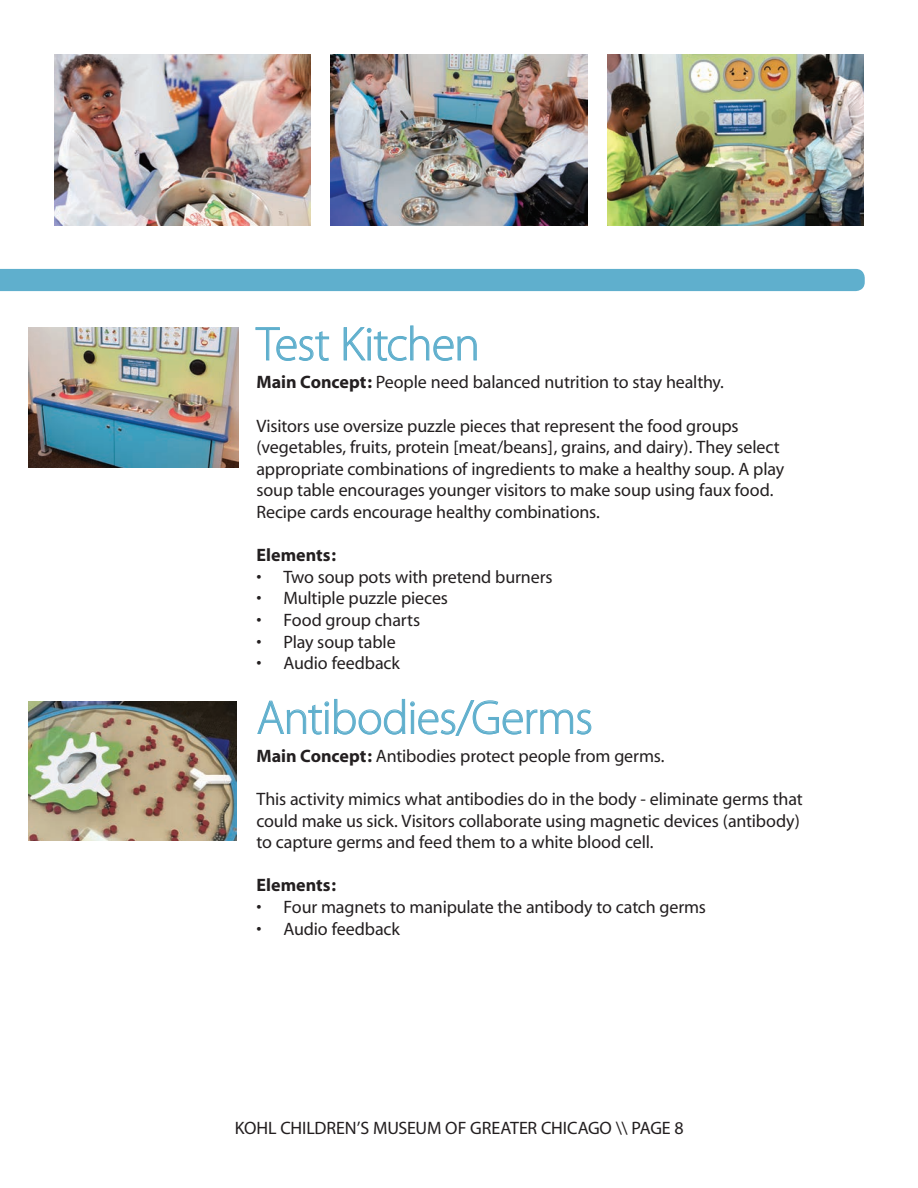
<style>
.page{position:relative;width:918px;height:1188px;background:#fff}
.page>*{position:absolute;margin:0;border:0;box-sizing:border-box;transform-origin:0 0}
.t1{font:300 48px "Myriad Pro";letter-spacing:-.02em;color:#5fafcd}
.t2{font:18px/21.6px "Myriad";letter-spacing:-.01em;color:#231f20}
.t3{font:700 18px "Myriad";color:#231f20}
.s1{font-weight:700}
</style>
<div class="page">
<div style="left:0;top:269px;width:865px;height:22px;background:#5fafcd"></div>
<svg style="left:255px;top:327px;width:74px;height:34px"></svg>
<svg style="left:343px;top:325px;width:134px;height:36px"></svg>
<svg style="left:257px;top:699px;width:335px;height:37px"></svg>
<img style="left:29px;top:328px;width:209px;height:139px">
<img style="left:29px;top:701px;width:208px;height:140px">
<img style="left:331px;top:54px;width:256px;height:171px">
<img style="left:54px;top:54px;width:257px;height:171px">
<img style="left:607px;top:54px;width:257px;height:171px">
<h1 class="t1" style="left:256px;top:315px;width:225px">Test Kitchen</h1>
<p class="t2" style="left:256px;top:372px;width:469px"><span class="s1">Main Concept:</span> People need balanced nutrition to stay healthy.</p>
<p class="t2" style="left:256px;top:416px;width:529px">Visitors use oversize puzzle pieces that represent the food groups (vegetables, fruits, protein [meat/beans], grains, and dairy). They select appropriate combinations of ingredients to make a healthy soup. A play soup table encourages younger visitors to make soup using faux food.<br>Recipe cards encourage healthy combinations.</p>
<p class="t3" style="left:256px;top:546px;width:81px">Elements:</p>
<p class="t2" style="left:256px;top:567px;width:298px">• Two soup pots with pretend burners</p>
<p class="t2" style="left:256px;top:588px;width:193px">• Multiple puzzle pieces</p>
<p class="t2" style="left:256px;top:610px;width:165px">• Food group charts</p>
<p class="t2" style="left:256px;top:632px;width:141px">• Play soup table</p>
<p class="t2" style="left:256px;top:653px;width:145px">• Audio feedback</p>
<h1 class="t1" style="left:256px;top:689px;width:338px">Antibodies/Germs</h1>
<p class="t2" style="left:256px;top:746px;width:410px"><span class="s1">Main Concept:</span> Antibodies protect people from germs.</p>
<p class="t2" style="left:256px;top:789px;width:548px">This activity mimics what antibodies do in the body - eliminate germs that could make us sick. Visitors collaborate using magnetic devices (antibody) to capture germs and feed them to a white blood cell.</p>
<p class="t3" style="left:256px;top:876px;width:81px">Elements:</p>
<p class="t2" style="left:256px;top:897px;width:451px">• Four magnets to manipulate the antibody to catch germs</p>
<p class="t2" style="left:256px;top:919px;width:145px">• Audio feedback</p>
<p class="t2" style="left:235px;top:1118px;width:450px">KOHL CHILDREN’S MUSEUM OF GREATER CHICAGO \\ PAGE 8</p>
</div>
